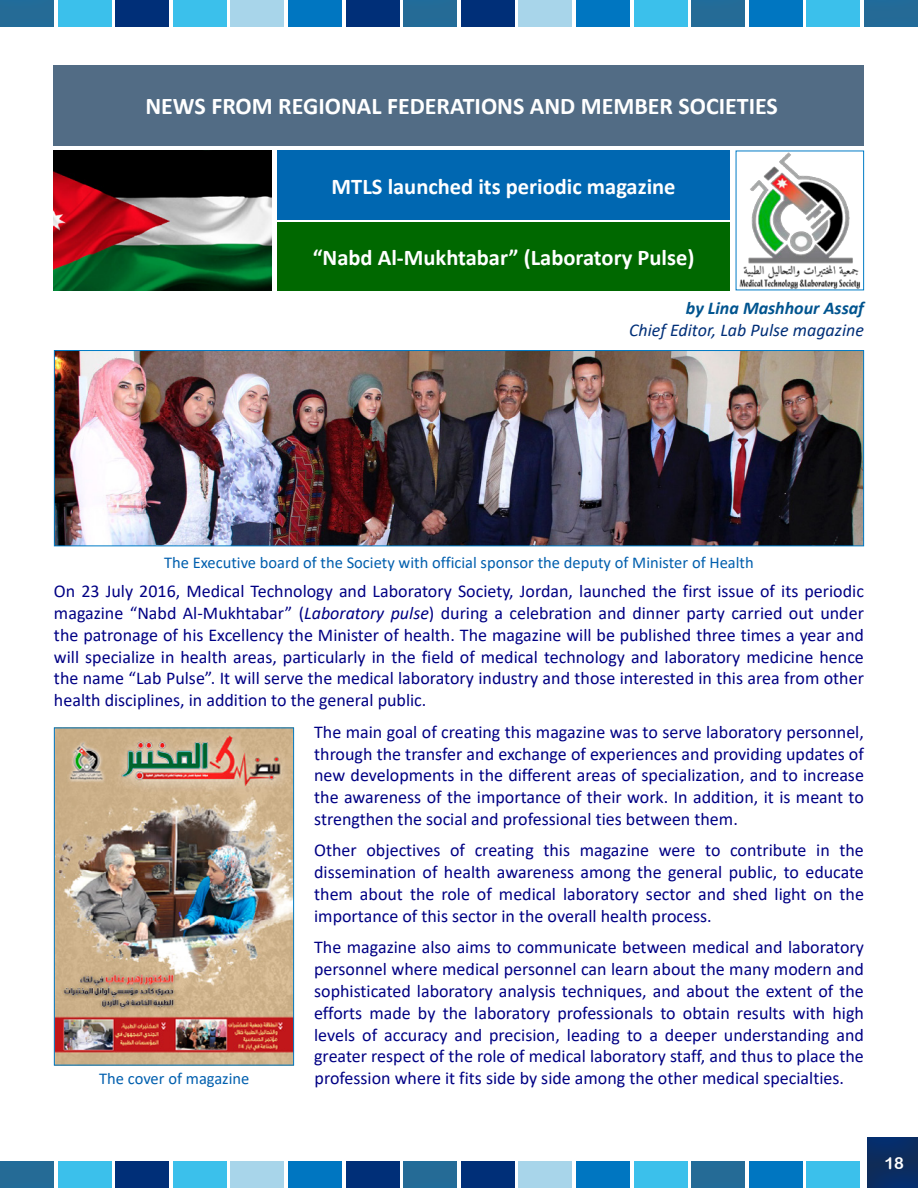
<style>
.page{position:relative;width:918px;height:1188px;background:#fff}
.page>*{position:absolute;margin:0;border:0;box-sizing:border-box;transform-origin:0 0}
.t1{font:700 24px "Calibri";color:#fff}
.t2{font:700 22.5px "Calibri";color:#fff}
.t3{font:18px/21.8px "Calibri";color:#000084;text-align:justify}
.t4{font:italic 18px "Calibri";color:#002f78}
.t5{font:italic 700 18px "Calibri";color:#00548f}
.t6{font:16.5px "Calibri";color:#005fae}
.t7{font:16.5px "Arial Rounded MT Bold";color:#fff}
.s1{font-style:italic}
</style>
<div class="page">
<div style="left:0;top:0;width:54px;height:28px;background:#246b97"></div>
<div style="left:861px;top:0;width:57px;height:27px;background:#246a97"></div>
<div style="left:576px;top:0;width:54px;height:27px;background:#0076c1"></div>
<div style="left:634px;top:0;width:54px;height:27px;background:#3bc0eb"></div>
<div style="left:519px;top:0;width:53px;height:27px;background:#a8d5ea"></div>
<div style="left:461px;top:0;width:54px;height:27px;background:#002f78"></div>
<div style="left:402px;top:0;width:55px;height:28px;background:#246b97"></div>
<div style="left:288px;top:0;width:54px;height:27px;background:#0076c1"></div>
<div style="left:173px;top:0;width:54px;height:27px;background:#3bc0eb"></div>
<div style="left:230px;top:0;width:54px;height:27px;background:#a8d5ea"></div>
<div style="left:346px;top:0;width:53px;height:27px;background:#002f78"></div>
<div style="left:807px;top:0;width:53px;height:27px;background:#3bc0eb"></div>
<div style="left:58px;top:0;width:53px;height:27px;background:#3bc0eb"></div>
<div style="left:115px;top:0;width:54px;height:27px;background:#002f78"></div>
<div style="left:749px;top:0;width:54px;height:27px;background:#0076c1"></div>
<div style="left:689px;top:0;width:57px;height:28px;background:#246b97"></div>
<div style="left:866px;top:1134px;width:52px;height:54px;background:#000;opacity:.42"></div>
<div style="left:0;top:1159px;width:54px;height:29px;background:#246b97"></div>
<div style="left:576px;top:1161px;width:54px;height:27px;background:#0076c1"></div>
<div style="left:634px;top:1161px;width:54px;height:27px;background:#3bc0eb"></div>
<div style="left:519px;top:1161px;width:53px;height:27px;background:#a8d5ea"></div>
<div style="left:461px;top:1161px;width:54px;height:27px;background:#002f78"></div>
<div style="left:402px;top:1159px;width:55px;height:29px;background:#246b97"></div>
<div style="left:288px;top:1161px;width:54px;height:27px;background:#0076c1"></div>
<div style="left:173px;top:1161px;width:54px;height:27px;background:#3bc0eb"></div>
<div style="left:230px;top:1161px;width:54px;height:27px;background:#a8d5ea"></div>
<div style="left:346px;top:1161px;width:53px;height:27px;background:#002f78"></div>
<div style="left:807px;top:1161px;width:53px;height:27px;background:#3bc0eb"></div>
<div style="left:58px;top:1161px;width:53px;height:27px;background:#3bc0eb"></div>
<div style="left:115px;top:1161px;width:54px;height:27px;background:#002f78"></div>
<div style="left:749px;top:1161px;width:54px;height:27px;background:#0076c1"></div>
<div style="left:689px;top:1159px;width:57px;height:29px;background:#246b97"></div>
<div style="left:54px;top:65px;width:810px;height:81px;background:#526c85"></div>
<div style="left:277px;top:151px;width:453px;height:69px;background:#0067b1"></div>
<img style="left:54px;top:151px;width:217px;height:139px">
<div style="left:277px;top:222px;width:453px;height:68px;background:#006800"></div>
<img style="left:739px;top:153px;width:121px;height:135px">
<img style="left:56px;top:730px;width:236px;height:333px">
<div style="left:54px;top:728px;width:240px;height:337px;border:1px solid #007bc6"></div>
<img style="left:56px;top:352px;width:806px;height:192px">
<div style="left:54px;top:350px;width:810px;height:196px;border:1px solid #007bc6"></div>
<h1 class="t1" style="left:145px;top:89px;width:634px">NEWS FROM REGIONAL FEDERATIONS AND MEMBER SOCIETIES</h1>
<p class="t2" style="left:332px;top:170px;width:345px">MTLS launched its periodic magazine</p>
<p class="t2" style="left:313px;top:241px;width:383px">“Nabd Al-Mukhtabar” (Laboratory Pulse)</p>
<p class="t5" style="left:686px;top:295px;width:179px">by Lina Mashhour Assaf</p>
<p class="t4" style="left:629px;top:317px;width:236px">Chief Editor, Lab Pulse magazine</p>
<p class="t6" style="left:164px;top:551px;width:591px">The Executive board of the Society with official sponsor the deputy of Minister of Health</p>
<p class="t3" style="left:54px;top:581px;width:811px">On 23 July 2016, Medical Technology and Laboratory Society, Jordan, launched the first issue of its periodic magazine “Nabd Al-Mukhtabar” (<span class="s1">Laboratory pulse</span>) during a celebration and dinner party carried out under the patronage of his Excellency the Minister of health. The magazine will be published three times a year and will specialize in health areas, particularly in the field of medical technology and laboratory medicine hence the name “Lab Pulse”. It will serve the medical laboratory industry and those interested in this area from other health disciplines, in addition to the general public.</p>
<p class="t3" style="left:314px;top:722px;width:551px">The main goal of creating this magazine was to serve laboratory personnel, through the transfer and exchange of experiences and providing updates of new developments in the different areas of specialization, and to increase the awareness of the importance of their work. In addition, it is meant to strengthen the social and professional ties between them.</p>
<p class="t3" style="left:314px;top:840px;width:551px">Other objectives of creating this magazine were to contribute in the dissemination of health awareness among the general public, to educate them about the role of medical laboratory sector and shed light on the importance of this sector in the overall health process.</p>
<p class="t3" style="left:314px;top:937px;width:551px">The magazine also aims to communicate between medical and laboratory personnel where medical personnel can learn about the many modern and sophisticated laboratory analysis techniques, and about the extent of the efforts made by the laboratory professionals to obtain results with high levels of accuracy and precision, leading to a deeper understanding and greater respect of the role of medical laboratory staff, and thus to place the profession where it fits side by side among the other medical specialties.</p>
<p class="t6" style="left:99px;top:1067px;width:152px">The cover of magazine</p>
<p class="t7" style="left:884px;top:1153px;width:21px">18</p>
</div>
